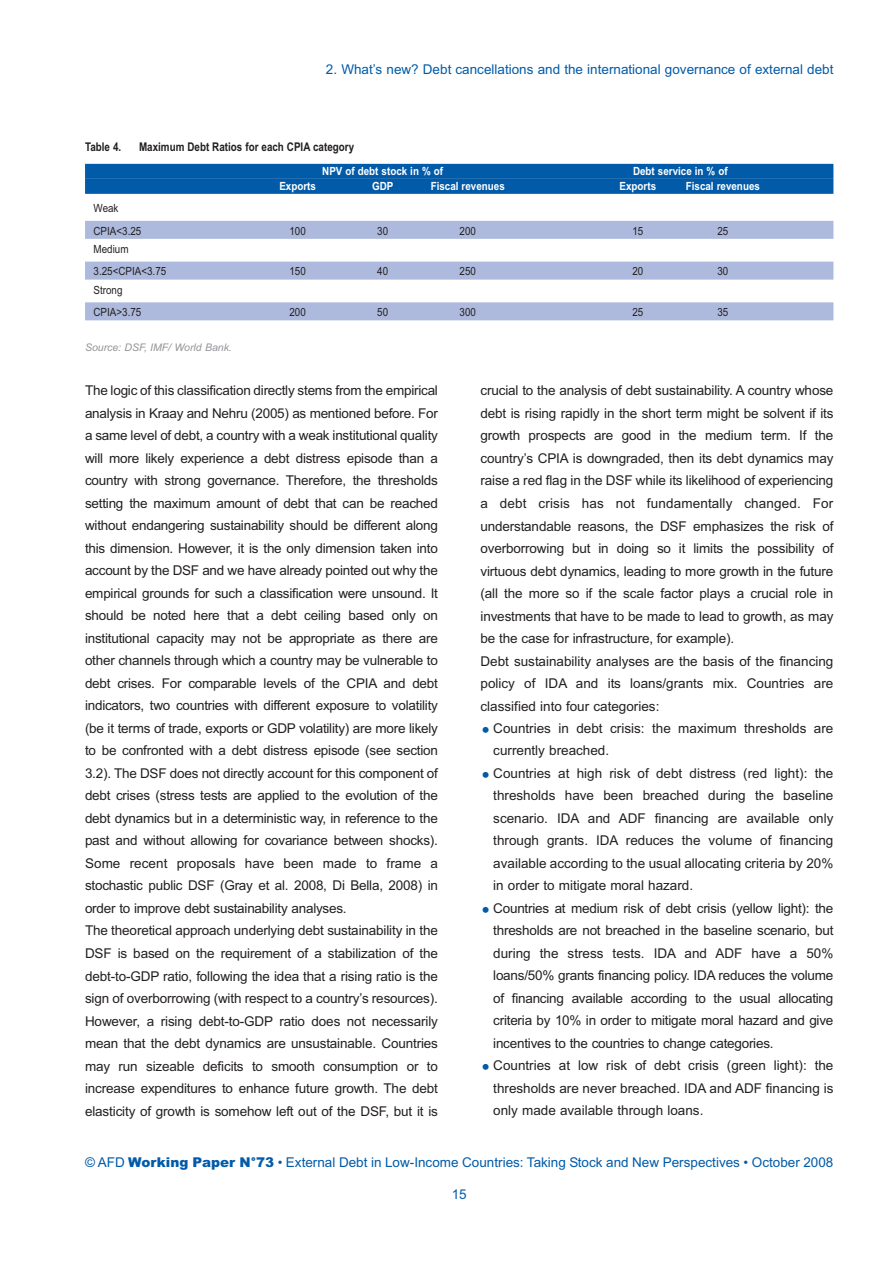
<style>
.page{position:relative;width:893px;height:1263px;background:#fff}
.page>*{position:absolute;margin:0;border:0;box-sizing:border-box;transform-origin:0 0}
.t1{font:13.5px/22.5px "Arial";letter-spacing:-.01em;color:#231f20}
.t2{font:13.5px "Arial";color:#015ba9}
.t3{font:700 12px "Arial Narrow";color:#231f20}
.t4{font:11.25px/22.2px "Arial Narrow";color:#231f20;scale:1.06 1}
.t5{font:700 11.25px "Arial Narrow";color:#fff;scale:1.06 1}
.t6{font:italic 10.5px "Arial";color:#939598}
.s1{font-weight:900}
</style>
<div class="page">
<div style="left:85px;top:164px;width:748px;height:15px;background:#015ba9"></div>
<div style="left:85px;top:179px;width:748px;height:15px;background:#015ba9"></div>
<div style="left:85px;top:221px;width:748px;height:18px;background:#adbadd"></div>
<div style="left:85px;top:262px;width:748px;height:18px;background:#adbadd"></div>
<div style="left:85px;top:302px;width:748px;height:18px;background:#adbadd"></div>
<p class="t2" style="left:326px;top:61px;width:509px">2. What’s new? Debt cancellations and the international governance of external debt</p>
<p class="t3" style="left:85px;top:140px;width:38px">Table 4.</p>
<p class="t3" style="left:139px;top:140px;width:217px">Maximum Debt Ratios for each CPIA category</p>
<p class="t5" style="left:322px;top:164px;width:116px">NPV of debt stock in % of</p>
<p class="t5" style="left:633px;top:164px;width:91px">Debt service in % of</p>
<p class="t5" style="left:279px;top:179px;width:36px">Exports</p>
<p class="t5" style="left:372px;top:179px;width:22px">GDP</p>
<p class="t5" style="left:431px;top:179px;width:71px">Fiscal revenues</p>
<p class="t5" style="left:619px;top:179px;width:36px">Exports</p>
<p class="t5" style="left:686px;top:179px;width:71px">Fiscal revenues</p>
<p class="t4" style="left:94px;top:197px;width:47px">Weak<br>CPIA&lt;3.25</p>
<p class="t4" style="left:289px;top:220px;width:17px">100</p>
<p class="t4" style="left:377px;top:220px;width:12px">30</p>
<p class="t4" style="left:460px;top:220px;width:17px">200</p>
<p class="t4" style="left:632px;top:220px;width:12px">15</p>
<p class="t4" style="left:717px;top:220px;width:12px">25</p>
<p class="t4" style="left:94px;top:238px;width:70px">Medium<br>3.25&lt;CPIA&lt;3.75</p>
<p class="t4" style="left:94px;top:279px;width:47px">Strong<br>CPIA&gt;3.75</p>
<p class="t6" style="left:85px;top:341px;width:148px">Source: DSF, IMF/ World Bank.</p>
<p class="t4" style="left:289px;top:260px;width:17px">150</p>
<p class="t4" style="left:377px;top:260px;width:12px">40</p>
<p class="t4" style="left:460px;top:260px;width:17px">250</p>
<p class="t4" style="left:632px;top:260px;width:12px">20</p>
<p class="t4" style="left:717px;top:260px;width:12px">30</p>
<p class="t4" style="left:289px;top:301px;width:17px">200</p>
<p class="t4" style="left:377px;top:301px;width:12px">50</p>
<p class="t4" style="left:460px;top:301px;width:17px">300</p>
<p class="t4" style="left:632px;top:301px;width:12px">25</p>
<p class="t4" style="left:717px;top:301px;width:12px">35</p>
<p class="t1" style="left:85px;top:379px;width:354px">The logic of this classification directly stems from the empirical analysis in Kraay and Nehru (2005) as mentioned before. For a same level of debt, a country with a weak institutional quality will more likely experience a debt distress episode than a country with strong governance. Therefore, the thresholds setting the maximum amount of debt that can be reached without endangering sustainability should be different along this dimension. However, it is the only dimension taken into account by the DSF and we have already pointed out why the empirical grounds for such a classification were unsound. It should be noted here that a debt ceiling based only on institutional capacity may not be appropriate as there are other channels through which a country may be vulnerable to debt crises. For comparable levels of the CPIA and debt indicators, two countries with different exposure to volatility (be it terms of trade, exports or GDP volatility) are more likely to be confronted with a debt distress episode (see section 3.2). The DSF does not directly account for this component of debt crises (stress tests are applied to the evolution of the debt dynamics but in a deterministic way, in reference to the past and without allowing for covariance between shocks).<br>Some recent proposals have been made to frame a stochastic public DSF (Gray et al. 2008, Di Bella, 2008) in order to improve debt sustainability analyses.<br>The theoretical approach underlying debt sustainability in the DSF is based on the requirement of a stabilization of the debt-to-GDP ratio, following the idea that a rising ratio is the sign of overborrowing (with respect to a country’s resources).<br>However, a rising debt-to-GDP ratio does not necessarily mean that the debt dynamics are unsustainable. Countries may run sizeable deficits to smooth consumption or to increase expenditures to enhance future growth. The debt elasticity of growth is somehow left out of the DSF, but it is</p>
<p class="t1" style="left:480px;top:379px;width:354px">crucial to the analysis of debt sustainability. A country whose debt is rising rapidly in the short term might be solvent if its growth prospects are good in the medium term. If the country’s CPIA is downgraded, then its debt dynamics may raise a red flag in the DSF while its likelihood of experiencing a debt crisis has not fundamentally changed. For understandable reasons, the DSF emphasizes the risk of overborrowing but in doing so it limits the possibility of virtuous debt dynamics, leading to more growth in the future (all the more so if the scale factor plays a crucial role in investments that have to be made to lead to growth, as may be the case for infrastructure, for example).<br>Debt sustainability analyses are the basis of the financing policy of IDA and its loans/grants mix. Countries are classified into four categories:</p>
<p class="t1" style="left:493px;top:717px;width:342px">Countries in debt crisis: the maximum thresholds are currently breached.<br>Countries at high risk of debt distress (red light): the thresholds have been breached during the baseline scenario. IDA and ADF financing are available only through grants. IDA reduces the volume of financing available according to the usual allocating criteria by 20% in order to mitigate moral hazard.<br>Countries at medium risk of debt crisis (yellow light): the thresholds are not breached in the baseline scenario, but during the stress tests. IDA and ADF have a 50% loans/50% grants financing policy. IDA reduces the volume of financing available according to the usual allocating criteria by 10% in order to mitigate moral hazard and give incentives to the countries to change categories.<br>Countries at low risk of debt crisis (green light): the thresholds are never breached. IDA and ADF financing is only made available through loans.</p>
<p class="t2" style="left:85px;top:1154px;width:750px">© AFD <span class="s1">Working Paper N°73</span> • External Debt in Low-Income Countries: Taking Stock and New Perspectives • October 2008</p>
<p class="t2" style="left:452px;top:1186px;width:17px">15</p>
</div>
